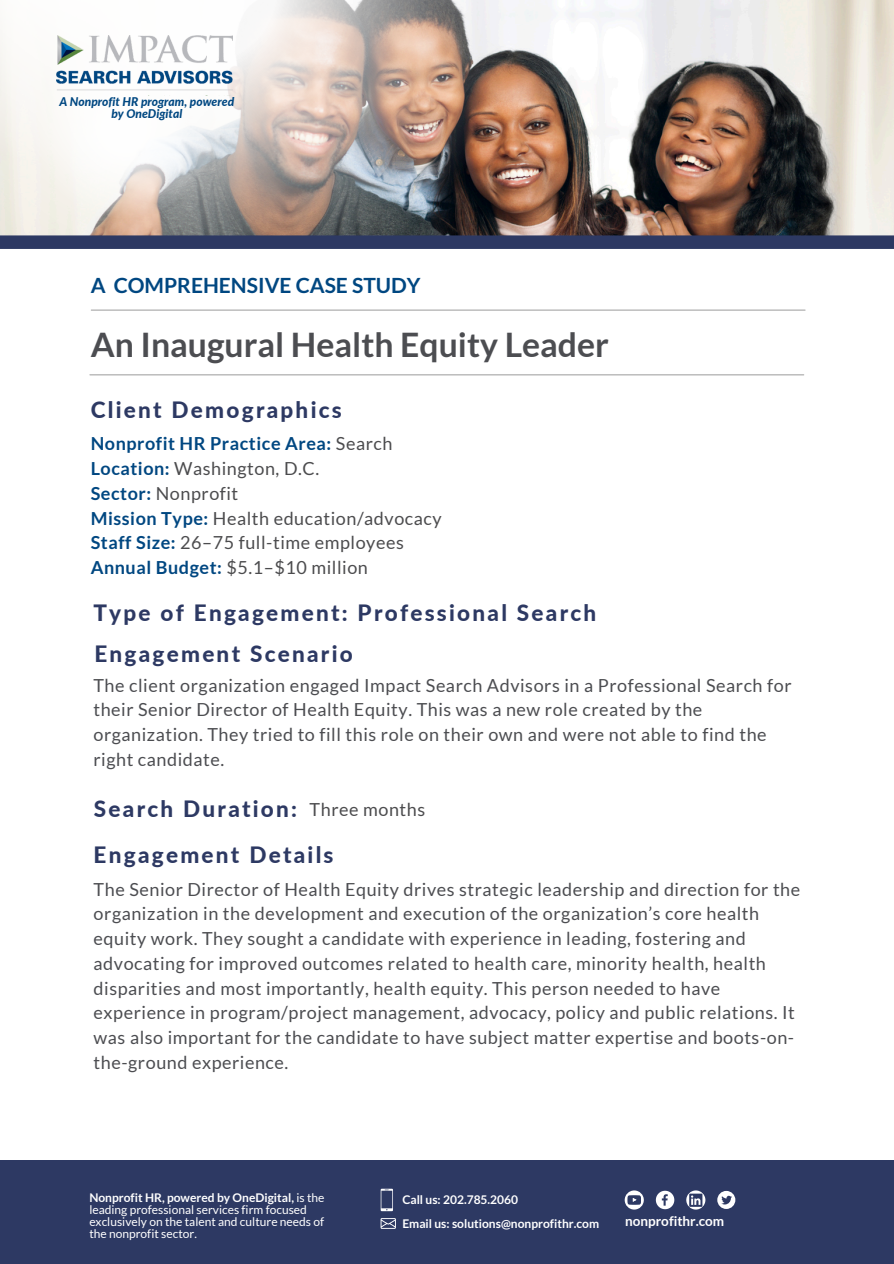
<style>
.page{position:relative;width:894px;height:1264px;background:#fff}
.page>*{position:absolute;margin:0;border:0;box-sizing:border-box;transform-origin:0 0}
.t1{font:700 33.75px "Lato";color:#4c4d51}
.t2{font:800 22.5px "Lato";letter-spacing:.1em;color:#2d3963}
.t3{font:700 21px "Lato";color:#004781}
.t4{font:18px/24.8px "Lato";letter-spacing:.03em;color:#4c4d51}
.t5{font:18px/24.8px "Lato";letter-spacing:.03em;color:#4c4c4e}
.t6{font:700 13.5px "Lato";color:#fff}
.t7{font:12px/12px "Lato";color:#fff}
.t8{font:700 12px "Lato";color:#fff}
.t9{font:italic 800 12px/12px "Lato";color:#004781;text-align:center}
.s1{font-weight:700;color:#004781}
.s2{font-weight:700}
</style>
<div class="page">
<div style="left:0;top:1160px;width:893px;height:103px;background:#2d3963"></div>
<img style="left:655px;top:0;width:238px;height:235px">
<img style="left:89px;top:0;width:566px;height:376px">
<svg style="left:89px;top:0;width:305px;height:258px;background:#c0b4ae"></svg>
<svg style="left:0;top:2px;width:251px;height:253px;fill:#f9f8f5"></svg>
<div style="left:0;top:235px;width:893px;height:14px;background:#2d3963"></div>
<hr style="left:91px;top:309px;width:713px;height:2px;background:#a6a6a6">
<hr style="left:90px;top:374px;width:713px;height:1px;background:#a6a6a6">
<svg style="left:717px;top:1190px;width:17px;height:18px"></svg>
<svg style="left:721px;top:1195px;width:10px;height:9px"></svg>
<svg style="left:655px;top:1190px;width:19px;height:19px"></svg>
<svg style="left:624px;top:1190px;width:19px;height:19px"></svg>
<svg style="left:627px;top:1195px;width:13px;height:9px"></svg>
<svg style="left:686px;top:1190px;width:19px;height:19px"></svg>
<svg style="left:689px;top:1193px;width:13px;height:12px"></svg>
<svg style="left:690px;top:1195px;width:10px;height:9px"></svg>
<svg style="left:380px;top:1188px;width:13px;height:23px"></svg>
<svg style="left:380px;top:1218px;width:16px;height:10px"></svg>
<img style="left:57px;top:35px;width:175px;height:60px">
<h3 class="t9" style="left:59px;top:96px;width:176px">A Nonprofit HR program, powered by OneDigital</h3>
<h3 class="t3" style="left:91px;top:272px;width:331px">A COMPREHENSIVE CASE STUDY</h3>
<p class="t1" style="left:91px;top:323px;width:519px">An Inaugural Health Equity Leader</p>
<p class="t2" style="left:91px;top:395px;width:252px">Client Demographics</p>
<h6 class="t5" style="left:91px;top:431px;width:352px"><span class="s1">Nonprofit HR Practice Area:</span> Search<br><span class="s1">Location:</span> Washington, D.C.<br><span class="s1">Sector:</span> Nonprofit<br><span class="s1">Mission Type:</span> Health education/advocacy<br><span class="s1">Staff Size:</span> 26–75 full-time employees<br><span class="s1">Annual Budget:</span> $5.1–$10 million</h6>
<h4 class="t2" style="left:93px;top:598px;width:504px">Type of Engagement: Professional Search</h4>
<p class="t2" style="left:94px;top:640px;width:260px">Engagement Scenario</p>
<p class="t4" style="left:93px;top:672px;width:699px">The client organization engaged Impact Search Advisors in a Professional Search for their Senior Director of Health Equity. This was a new role created by the organization. They tried to fill this role on their own and were not able to find the right candidate.</p>
<p class="t2" style="left:94px;top:794px;width:205px">Search Duration:</p>
<h1 class="t5" style="left:309px;top:796px;width:117px">Three months</h1>
<h2 class="t2" style="left:94px;top:840px;width:241px">Engagement Details</h2>
<p class="t4" style="left:94px;top:876px;width:708px">The Senior Director of Health Equity drives strategic leadership and direction for the organization in the development and execution of the organization’s core health equity work. They sought a candidate with experience in leading, fostering and advocating for improved outcomes related to health care, minority health, health disparities and most importantly, health equity. This person needed to have experience in program/project management, advocacy, policy and public relations. It was also important for the candidate to have subject matter expertise and boots-on&shy;the-ground experience.</p>
<h4 class="t7" style="left:89px;top:1191px;width:236px"><span class="s2">Nonprofit HR, powered by OneDigital,</span> is the leading professional services firm focused exclusively on the talent and culture needs of the nonprofit sector.</h4>
<h3 class="t8" style="left:402px;top:1192px;width:117px">Call us: 202.785.2060</h3>
<h4 class="t8" style="left:402px;top:1216px;width:198px">Email us: solutions@nonprofithr.com</h4>
<h3 class="t6" style="left:625px;top:1212px;width:101px">nonprofithr.com</h3>
</div>
